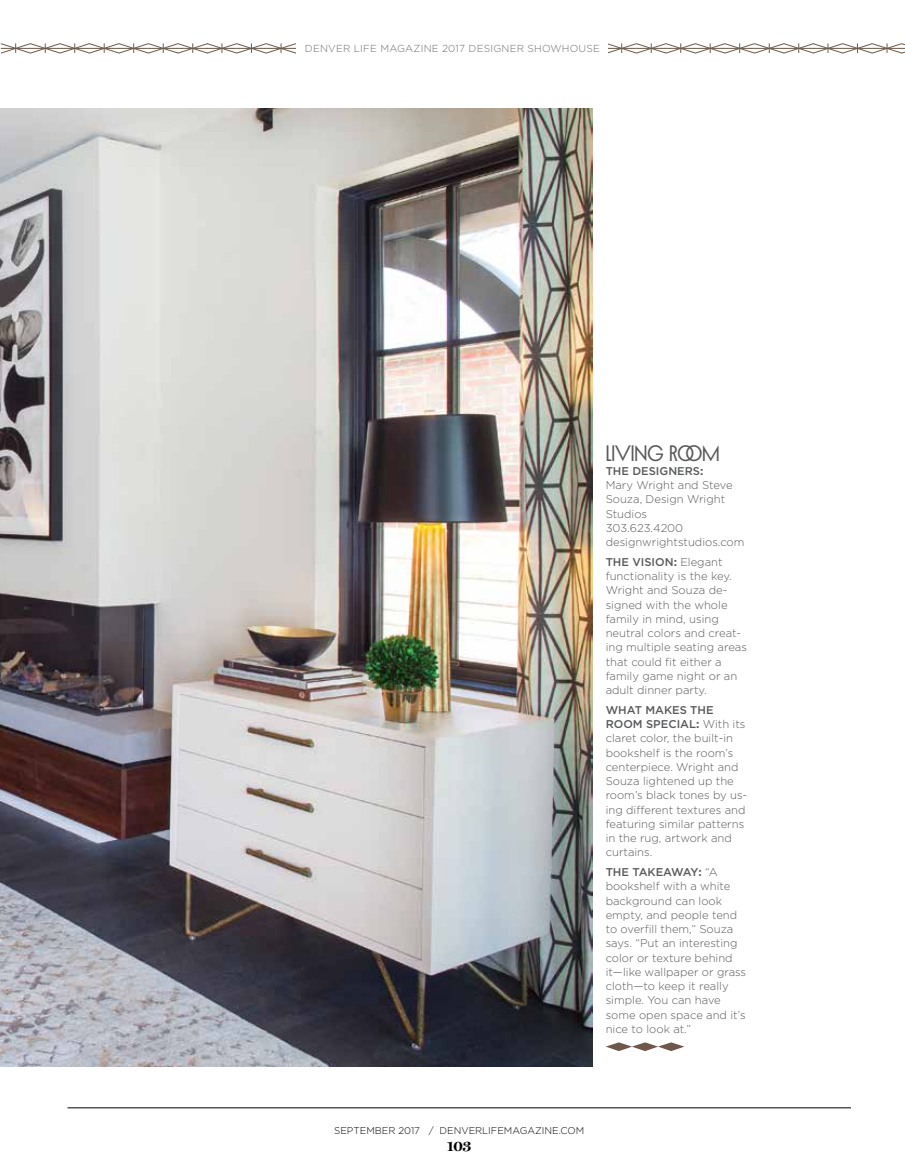
<style>
.page{position:relative;width:905px;height:1175px;background:#fff}
.page>*{position:absolute;margin:0;border:0;box-sizing:border-box;transform-origin:0 0}
.t1{font:21px "Inbox";color:#58595b}
.t2{font:700 15px "Miller Display";color:#000}
.t3{font:300 11.25px/14.2px "Gotham";color:#58595b}
.t4{font:300 10.2px "Gotham";letter-spacing:.02em;color:#6d6e71}
.t5{font:300 9.75px "Gotham";color:#000}
.s1{font-weight:500}
.s2{font-weight:700}
</style>
<div class="page">
<svg style="left:0;top:43px;width:296px;height:11px"></svg>
<svg style="left:608px;top:43px;width:296px;height:11px"></svg>
<svg style="left:606px;top:1042px;width:78px;height:9px"></svg>
<img style="left:0;top:108px;width:592px;height:958px">
<hr style="left:68px;top:1107px;width:782px;height:1px;background:#000">
<p class="t4" style="left:305px;top:42px;width:296px">DENVER LIFE MAGAZINE 2017 DESIGNER SHOWHOUSE</p>
<h1 class="t1" style="left:605px;top:440px;width:116px">LIVING ROOM</h1>
<p class="t3" style="left:605px;top:463px;width:140px"><span class="s1">THE DESIGNERS</span><span class="s2">:<br></span>Mary Wright and Steve<br>Souza, Design Wright<br>Studios<br>303.623.4200 designwrightstudios.com</p>
<p class="t3" style="left:605px;top:554px;width:143px"><span class="s1">THE VISION</span><span class="s2">:</span> Elegant functionality is the key.<br>Wright and Souza de&shy;signed with the whole family in mind, using neutral colors and creat&shy;ing multiple seating areas that could fit either a family game night or an adult dinner party.</p>
<p class="t3" style="left:605px;top:702px;width:143px"><span class="s1">WHAT MAKES THE<br>ROOM SPECIAL</span><span class="s2">:</span> With its claret color, the built-in bookshelf is the room’s centerpiece. Wright and<br>Souza lightened up the room’s black tones by us&shy;ing different textures and featuring similar patterns in the rug, artwork and curtains.</p>
<p class="t3" style="left:605px;top:864px;width:142px"><span class="s1">THE TAKEAWAY</span><span class="s2">:</span> “A bookshelf with a white background can look empty, and people tend to overfill them,” Souza says. “Put an interesting color or texture behind it—like wallpaper or grass cloth—to keep it really simple. You can have some open space and it’s nice to look at.”</p>
<p class="t5" style="left:334px;top:1124px;width:251px">SEPTEMBER 2017 / DENVERLIFEMAGAZINE.COM</p>
<h2 class="t2" style="left:447px;top:1137px;width:26px">103</h2>
</div>
